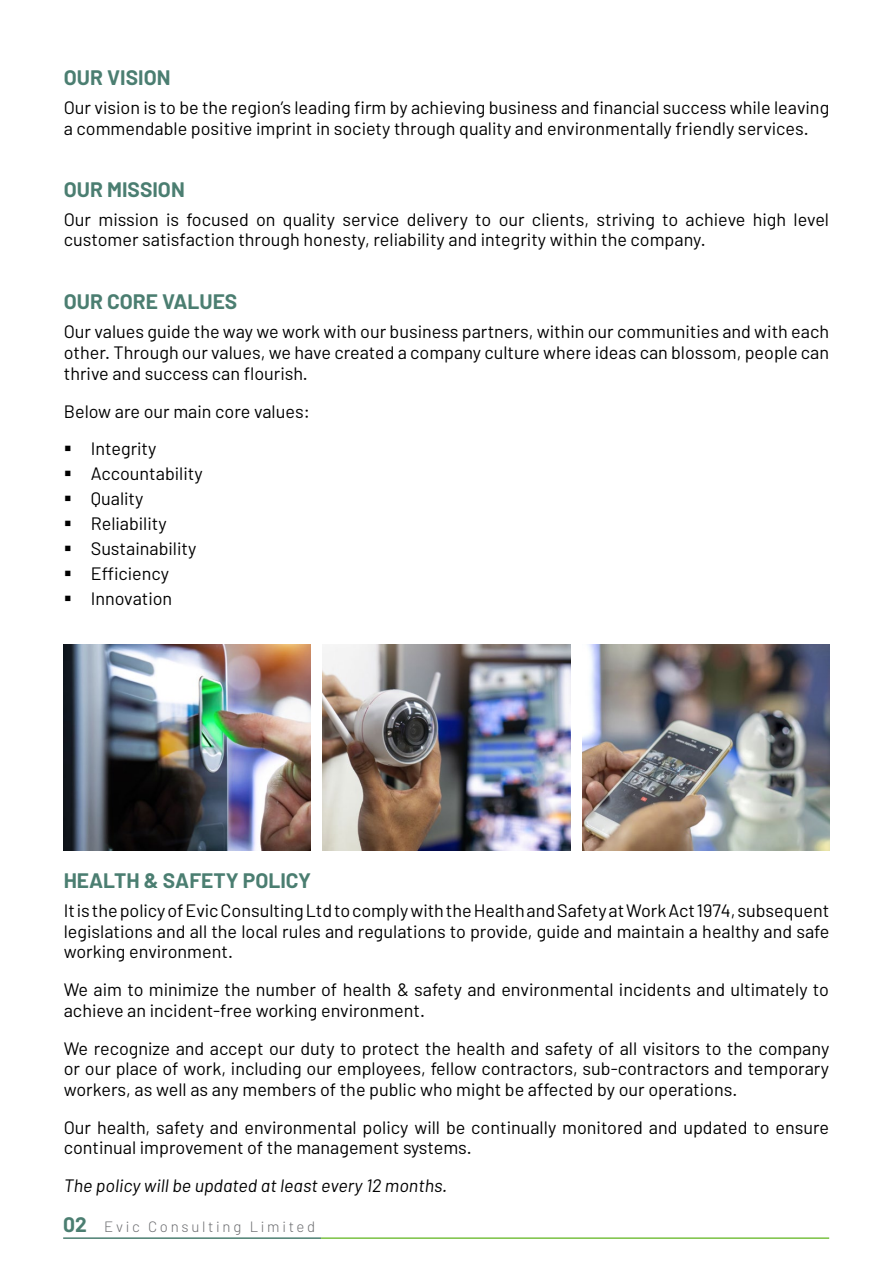
<style>
.page{position:relative;width:893px;height:1263px;background:#fff}
.page>*{position:absolute;margin:0;border:0;box-sizing:border-box;transform-origin:0 0}
.t1{font:700 21px "Barlow";color:#4b7e71}
.t2{font:18px/20.7px "Barlow";color:#000}
.t3{font:italic 18px "Barlow";color:#000}
.t4{font:300 15px "Barlow";letter-spacing:.18em;color:#6d6e71}
.s1{font-weight:700;font-size:21px;color:#4b7e71}
</style>
<div class="page">
<img style="left:64px;top:645px;width:247px;height:205px">
<img style="left:323px;top:645px;width:247px;height:205px">
<img style="left:582px;top:645px;width:247px;height:205px">
<hr style="left:63px;top:1237px;width:258px;height:2px;background:#4b7e71">
<hr style="left:321px;top:1237px;width:508px;height:2px;background:#7ac143">
<p class="t1" style="left:64px;top:64px;width:108px">OUR VISION</p>
<p class="t2" style="left:64px;top:97px;width:767px">Our vision is to be the region’s leading firm by achieving business and financial success while leaving a commendable positive imprint in society through quality and environmentally friendly services.</p>
<p class="t1" style="left:64px;top:176px;width:123px">OUR MISSION</p>
<p class="t2" style="left:64px;top:208px;width:767px">Our mission is focused on quality service delivery to our clients, striving to achieve high level customer satisfaction through honesty, reliability and integrity within the company.</p>
<p class="t1" style="left:64px;top:289px;width:175px">OUR CORE VALUES</p>
<p class="t2" style="left:64px;top:321px;width:767px;text-align:justify">Our values guide the way we work with our business partners, within our communities and with each other. Through our values, we have created a company culture where ideas can blossom, people can thrive and success can flourish.</p>
<p class="t2" style="left:91px;top:392px;width:220px;line-height:37.7px;text-indent:-27px">Below are our main core values:<br>Integrity</p>
<p class="t2" style="left:91px;top:461px;width:113px;line-height:24.9px">Accountability<br>Quality<br>Reliability<br>Sustainability<br>Efficiency<br>Innovation</p>
<p class="t1" style="left:64px;top:867px;width:249px">HEALTH &amp; SAFETY POLICY</p>
<p class="t2" style="left:64px;top:900px;width:767px;text-align:justify">It is the policy of Evic Consulting Ltd to comply with the Health and Safety at Work Act 1974, subsequent legislations and all the local rules and regulations to provide, guide and maintain a healthy and safe working environment.</p>
<p class="t2" style="left:64px;top:979px;width:767px">We aim to minimize the number of health &amp; safety and environmental incidents and ultimately to achieve an incident-free working environment.</p>
<p class="t2" style="left:64px;top:1037px;width:767px;text-align:justify">We recognize and accept our duty to protect the health and safety of all visitors to the company or our place of work, including our employees, fellow contractors, sub-contractors and temporary workers, as well as any members of the public who might be affected by our operations.</p>
<p class="t2" style="left:64px;top:1116px;width:767px">Our health, safety and environmental policy will be continually monitored and updated to ensure continual improvement of the management systems.</p>
<p class="t3" style="left:64px;top:1174px;width:385px">The policy will be updated at least every 12 months.</p>
<p class="t4" style="left:63px;top:1217px;width:254px"><span class="s1">02</span> Evic Consulting Limited</p>
</div>
